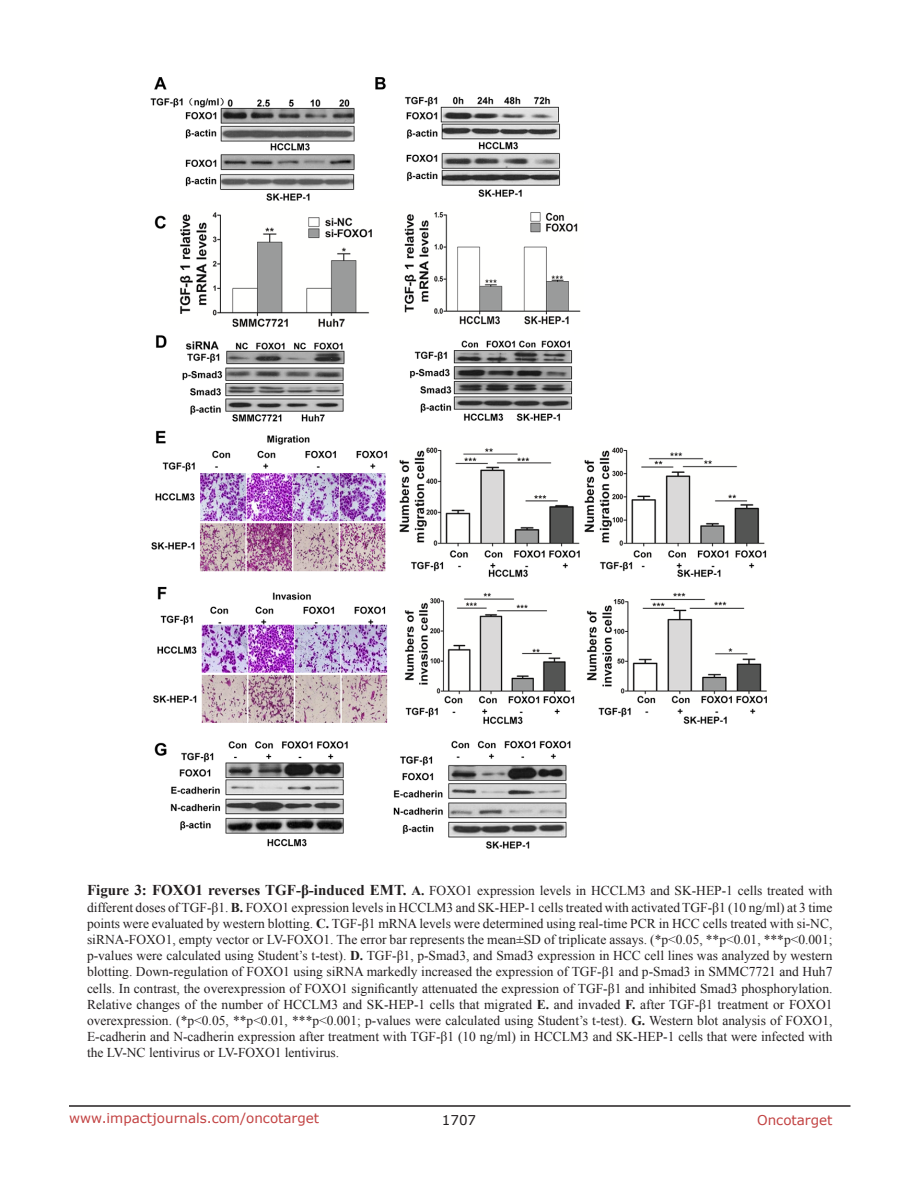
<style>
.page{position:relative;width:918px;height:1188px;background:#fff}
.page>*{position:absolute;margin:0;border:0;box-sizing:border-box;transform-origin:0 0}
.figuretext{font:13.5px/16.2px "Times New Roman";color:#231f20;text-align:justify}
.t1{font:13.5px "Verdana";color:#c24141}
.t2{font:13.5px "Verdana";color:#231f20}
.s1{font-weight:700;font-size:15px}
.s2{font-weight:700}
</style>
<div class="page">
<hr style="left:69px;top:1105px;width:781px;height:2px;background:#231f20">
<img style="left:150px;top:77px;width:617px;height:772px">
<p class="figuretext" style="left:87px;top:883px;width:747px"><span class="s1">Figure 3: FOXO1 reverses TGF-β-induced EMT.</span> <span class="s2">A.</span> FOXO1 expression levels in HCCLM3 and SK-HEP-1 cells treated with different doses of TGF-β1. <span class="s2">B.</span> FOXO1 expression levels in HCCLM3 and SK-HEP-1 cells treated with activated TGF-β1 (10 ng/ml) at 3 time points were evaluated by western blotting. <span class="s2">C.</span> TGF-β1 mRNA levels were determined using real-time PCR in HCC cells treated with si-NC, siRNA-FOXO1, empty vector or LV-FOXO1. The error bar represents the mean±SD of triplicate assays. (*p&lt;0.05, **p&lt;0.01, ***p&lt;0.001; p-values were calculated using Student’s t-test). <span class="s2">D.</span> TGF-β1, p-Smad3, and Smad3 expression in HCC cell lines was analyzed by western blotting. Down-regulation of FOXO1 using siRNA markedly increased the expression of TGF-β1 and p-Smad3 in SMMC7721 and Huh7 cells. In contrast, the overexpression of FOXO1 significantly attenuated the expression of TGF-β1 and inhibited Smad3 phosphorylation.<br>Relative changes of the number of HCCLM3 and SK-HEP-1 cells that migrated <span class="s2">E.</span> and invaded <span class="s2">F.</span> after TGF-β1 treatment or FOXO1 overexpression. (*p&lt;0.05, **p&lt;0.01, ***p&lt;0.001; p-values were calculated using Student’s t-test). <span class="s2">G.</span> Western blot analysis of FOXO1, E-cadherin and N-cadherin expression after treatment with TGF-β1 (10 ng/ml) in HCCLM3 and SK-HEP-1 cells that were infected with the LV-NC lentivirus or LV-FOXO1 lentivirus.</p>
<p class="t1" style="left:69px;top:1109px;width:252px">www.impactjournals.com/oncotarget</p>
<p class="t2" style="left:442px;top:1111px;width:36px">1707</p>
<p class="t1" style="left:757px;top:1111px;width:77px">Oncotarget</p>
</div>
